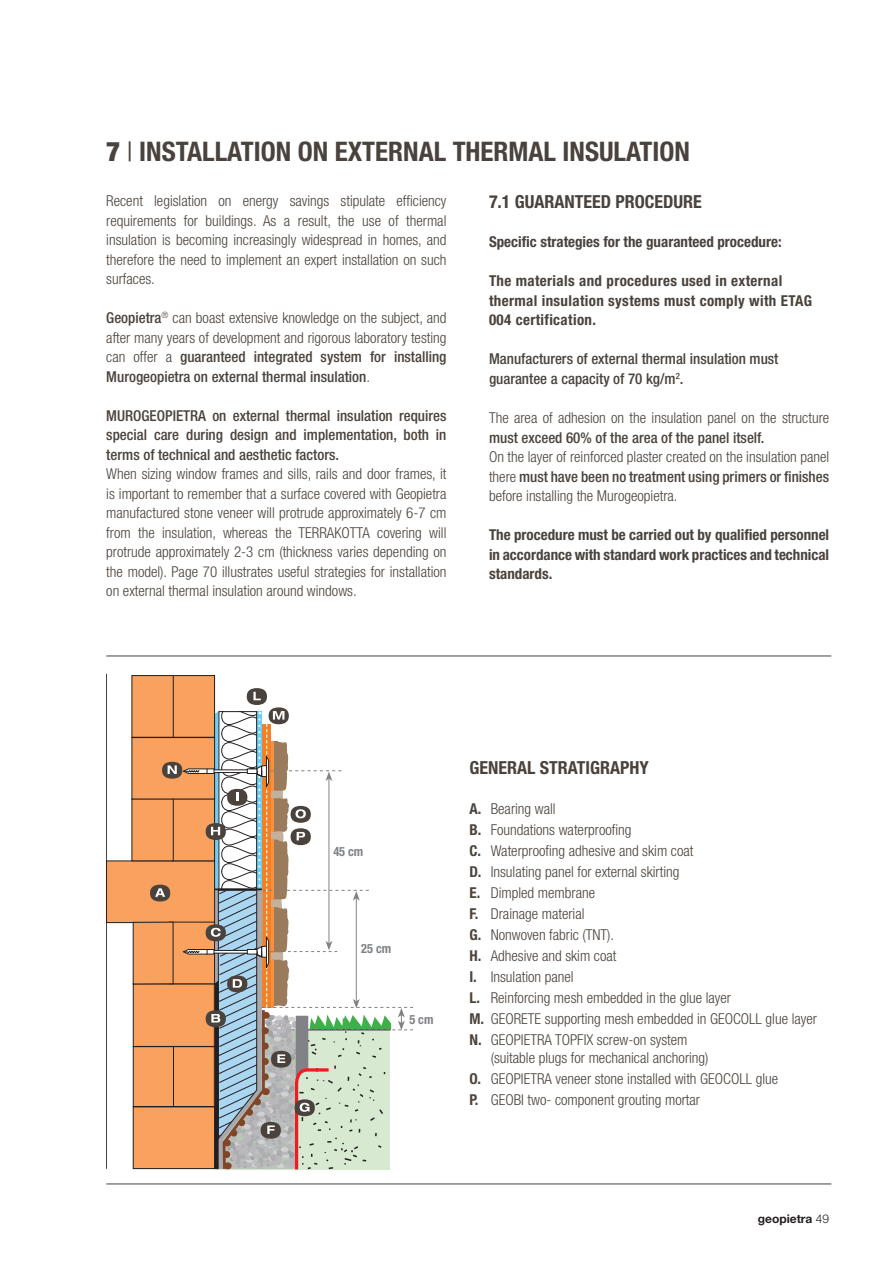
<style>
.page{position:relative;width:893px;height:1263px;background:#fff}
.page>*{position:absolute;margin:0;border:0;box-sizing:border-box;transform-origin:0 0}
.t1{font:700 condensed 27px "Helvetica Neue LT Std";color:#4a423c}
.t2{font:700 condensed 18px "Helvetica Neue LT Std";color:#4a423c}
.t3{font:300 condensed 15px/19.5px "Helvetica Neue LT Std";color:#4a423c;text-align:justify}
.t4{font:700 condensed 15px/19.5px "Helvetica Neue LT Std";letter-spacing:.025em;color:#4a423c}
.t5{font:500 condensed 15px/19.5px "Helvetica Neue LT Std";color:#4a423c;text-align:justify}
.t6{font:700 condensed 15px "Helvetica Neue LT Std";color:#4a423c}
.t7{font:700 condensed 12.9px "Helvetica Neue LT Std";color:#808285}
.t8{font:700 12px "Helvetica Neue LT Std";color:#231f20}
.s1{font-weight:900}
.s2{font-weight:400}
.s3{font-weight:500}
.s4{font-weight:700}
.s5{font-weight:300}
</style>
<div class="page">
<hr style="left:106px;top:674px;width:1px;height:495px;background:#4a423c">
<div style="left:107px;top:861px;width:108px;height:61px;background:#f9a260"></div>
<div style="left:106px;top:861px;width:109px;height:62px;border:1px solid #231f20"></div>
<div style="left:133px;top:984px;width:81px;height:62px;background:#f9a260"></div>
<div style="left:133px;top:984px;width:82px;height:63px;border:1px solid #231f20"></div>
<div style="left:132px;top:737px;width:83px;height:62px;background:#f9a260"></div>
<div style="left:173px;top:675px;width:42px;height:62px;background:#f9a260"></div>
<div style="left:172px;top:675px;width:43px;height:62px;border:1px solid #231f20"></div>
<div style="left:133px;top:922px;width:40px;height:62px;background:#f9a260"></div>
<div style="left:132px;top:799px;width:41px;height:62px;background:#f9a260"></div>
<div style="left:132px;top:675px;width:41px;height:62px;background:#f9a260"></div>
<div style="left:133px;top:1047px;width:40px;height:59px;background:#f9a260"></div>
<div style="left:133px;top:1046px;width:41px;height:61px;border:1px solid #231f20"></div>
<div style="left:133px;top:1107px;width:82px;height:61px;background:#f9a260"></div>
<div style="left:150px;top:885px;width:20px;height:16px;background:#4a423c;border-radius:50%"></div>
<div style="left:269px;top:707px;width:20px;height:17px;background:#4a423c;border-radius:50%"></div>
<div style="left:247px;top:688px;width:20px;height:17px;background:#4a423c;border-radius:50%"></div>
<svg style="left:253px;top:692px;width:8px;height:8px"></svg>
<svg style="left:155px;top:711px;width:258px;height:459px"></svg>
<hr style="left:106px;top:1183px;width:725px;height:1px;background:#4a423c">
<hr style="left:106px;top:656px;width:725px;height:1px;background:#4a423c">
<p class="t1" style="left:106px;top:135px;width:585px"><span class="s1">7</span> <span class="s2">|</span> INSTALLATION ON EXTERNAL THERMAL INSULATION</p>
<p class="t3" style="left:106px;top:191px;width:342px">Recent legislation on energy savings stipulate efficiency requirements for buildings. As a result, the use of thermal insulation is becoming increasingly widespread in homes, and therefore the need to implement an expert installation on such surfaces.</p>
<p class="t3" style="left:106px;top:308px;width:342px"><span class="s3">Geopietra</span><sup>®</sup> can boast extensive knowledge on the subject, and after many years of development and rigorous laboratory testing can offer a <span class="s3">guaranteed integrated system for installing Murogeopietra on external thermal insulation</span>.</p>
<p class="t5" style="left:106px;top:406px;width:342px">MUROGEOPIETRA on external thermal insulation requires special care during design and implementation, both in terms of technical and aesthetic factors.</p>
<p class="t3" style="left:106px;top:464px;width:342px">When sizing window frames and sills, rails and door frames, it is important to remember that a surface covered with Geopietra manufactured stone veneer will protrude approximately 6-7 cm from the insulation, whereas the TERRAKOTTA covering will protrude approximately 2-3 cm (thickness varies depending on the model). Page 70 illustrates useful strategies for installation on external thermal insulation around windows.</p>
<p class="t2" style="left:489px;top:191px;width:214px">7.1 GUARANTEED PROCEDURE</p>
<p class="t6" style="left:489px;top:233px;width:294px">Specific strategies for the guaranteed procedure:</p>
<p class="t4" style="left:489px;top:271px;width:325px">The materials and procedures used in external thermal insulation systems must comply with ETAG<br>004 certification.</p>
<p class="t5" style="left:489px;top:349px;width:291px">Manufacturers of external thermal insulation must guarantee a capacity of 70 kg/m<sup>2</sup>.</p>
<p class="t3" style="left:489px;top:408px;width:342px">The area of adhesion on the insulation panel on the structure <span class="s3">must exceed 60% of the area of the panel itself.</span></p>
<p class="t3" style="left:489px;top:447px;width:342px">On the layer of reinforced plaster created on the insulation panel there <span class="s3">must have been no treatment using primers or finishes </span>before installing the Murogeopietra.</p>
<p class="t4" style="left:489px;top:525px;width:342px;text-align:justify">The procedure must be carried out by qualified personnel in accordance with standard work practices and technical standards.</p>
<p class="t7" style="left:333px;top:844px;width:32px">45 cm</p>
<p class="t7" style="left:361px;top:941px;width:32px">25 cm</p>
<p class="t7" style="left:409px;top:1011px;width:26px">5 cm</p>
<p class="t2" style="left:469px;top:756px;width:181px">GENERAL STRATIGRAPHY</p>
<p class="t3" style="left:469px;top:799px;width:88px"><span class="s4">A.</span> Bearing wall</p>
<p class="t3" style="left:469px;top:820px;width:164px"><span class="s4">B.</span> Foundations waterproofing</p>
<p class="t3" style="left:469px;top:841px;width:225px"><span class="s4">C.</span> Waterproofing adhesive and skim coat</p>
<p class="t3" style="left:469px;top:862px;width:211px"><span class="s4">D.</span> Insulating panel for external skirting</p>
<p class="t3" style="left:469px;top:883px;width:127px"><span class="s4">E.</span> Dimpled membrane</p>
<p class="t3" style="left:469px;top:904px;width:117px"><span class="s4">F.</span> Drainage material</p>
<p class="t3" style="left:469px;top:925px;width:146px"><span class="s4">G.</span> Nonwoven fabric (TNT).</p>
<p class="t3" style="left:469px;top:946px;width:148px"><span class="s4">H.</span> Adhesive and skim coat</p>
<p class="t3" style="left:469px;top:967px;width:106px"><span class="s4">I.</span> Insulation panel</p>
<p class="t3" style="left:469px;top:988px;width:263px"><span class="s4">L.</span> Reinforcing mesh embedded in the glue layer</p>
<p class="t3" style="left:469px;top:1009px;width:349px"><span class="s4">M.</span> GEORETE supporting mesh embedded in GEOCOLL glue layer</p>
<p class="t3" style="left:469px;top:1030px;width:220px"><span class="s4">N.</span> GEOPIETRA TOPFIX screw-on system</p>
<p class="t3" style="left:491px;top:1048px;width:219px">(suitable plugs for mechanical anchoring)</p>
<p class="t3" style="left:469px;top:1069px;width:310px"><span class="s4">O.</span> GEOPIETRA veneer stone installed with GEOCOLL glue</p>
<p class="t3" style="left:469px;top:1090px;width:232px"><span class="s4">P.</span> GEOBI two- component grouting mortar</p>
<p class="t8" style="left:758px;top:1212px;width:73px">geopietra <span class="s5">49</span></p>
</div>
